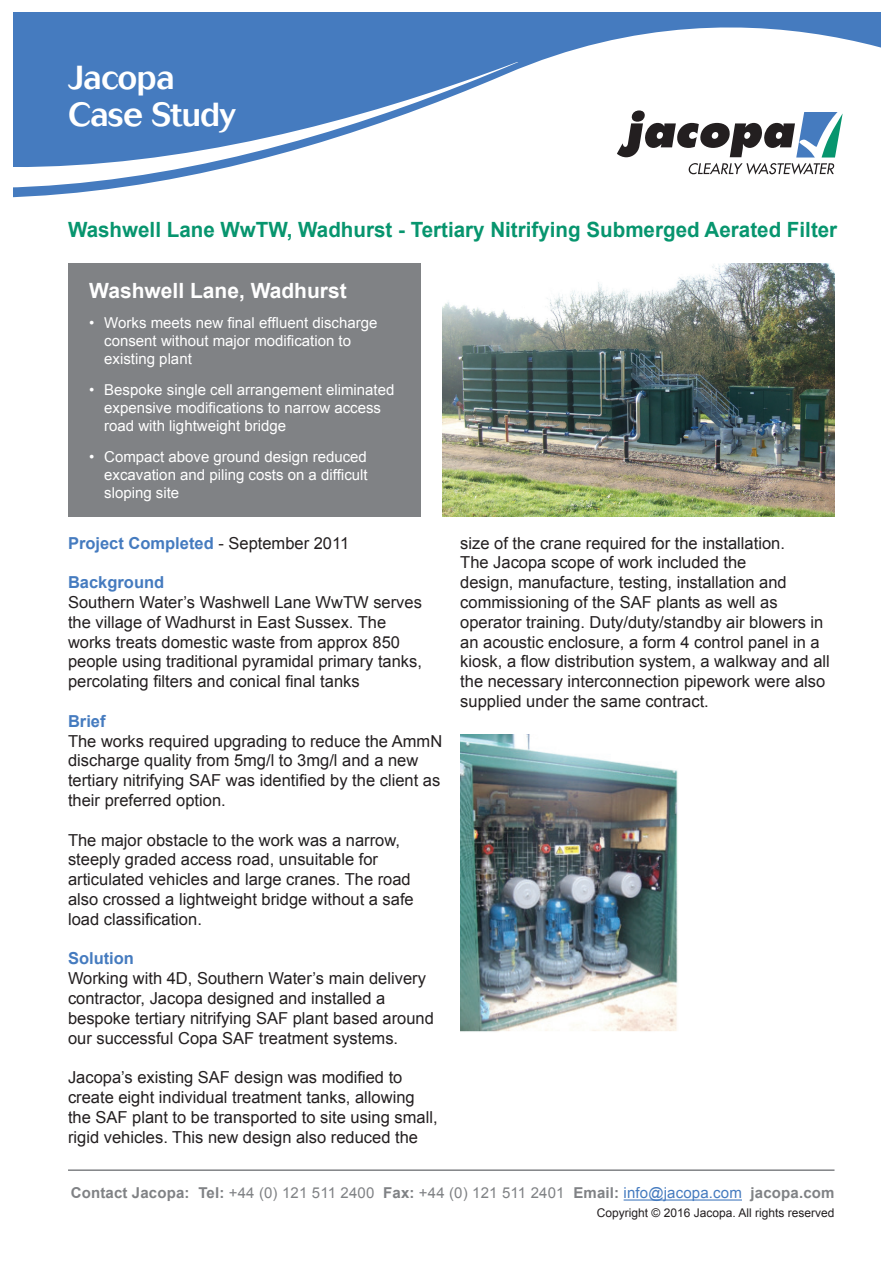
<style>
.page{position:relative;width:893px;height:1263px;background:#fff}
.page>*{position:absolute;margin:0;border:0;box-sizing:border-box;transform-origin:0 0}
.t1{font:500 33px/37.5px "Cosmos";letter-spacing:-.02em;color:#fff}
.t2{font:700 21px "Arial";color:#07956e}
.t3{font:700 21px "Arial";color:#fff}
.t4{font:16.5px/19.8px "Arial";color:#231f20}
.t5{font:700 16.5px "Arial";color:#457bbf}
.t6{font:15px/18px "Arial";color:#fff}
.t7{font:700 15px "Arial";letter-spacing:.01em;color:#808285}
.t8{font:12px "Arial";color:#231f20}
.s1{font-weight:400;color:#231f20}
.s2{font-weight:400}
.s3{font-weight:400;color:#457bbf}
</style>
<div class="page">
<div style="left:13px;top:13px;width:867px;height:195px;background:#457bbf"></div>
<svg style="left:13px;top:17px;width:868px;height:191px"></svg>
<svg style="left:156px;top:49px;width:725px;height:159px;fill:#fff"></svg>
<svg style="left:617px;top:110px;width:226px;height:64px;background:#b1b6ba"></svg>
<div style="left:68px;top:264px;width:353px;height:253px;background:#808285"></div>
<hr style="left:624px;top:1199px;width:118px;height:1px;background:#457bbf">
<hr style="left:68px;top:1169px;width:766px;height:2px;background:#808285">
<img style="left:460px;top:735px;width:218px;height:297px">
<img style="left:442px;top:264px;width:392px;height:253px">
<h1 class="t1" style="left:68px;top:59px;width:169px">Jacopa<br>Case Study</h1>
<p class="t2" style="left:68px;top:216px;width:771px">Washwell Lane WwTW, Wadhurst - Tertiary Nitrifying Submerged Aerated Filter</p>
<p class="t3" style="left:89px;top:276px;width:259px">Washwell Lane, Wadhurst</p>
<p class="t6" style="left:104px;top:314px;width:275px;text-indent:-15px">• Works meets new final effluent discharge consent without major modification to existing plant</p>
<p class="t6" style="left:104px;top:381px;width:292px;text-indent:-15px">• Bespoke single cell arrangement eliminated expensive modifications to narrow access road with lightweight bridge</p>
<p class="t6" style="left:104px;top:448px;width:265px;text-align:justify;text-indent:-15px">• Compact above ground design reduced excavation and piling costs on a difficult sloping site</p>
<p class="t5" style="left:68px;top:532px;width:283px">Project Completed <span class="s1">- September 2011</span></p>
<p class="t5" style="left:68px;top:571px;width:98px">Background</p>
<p class="t4" style="left:68px;top:592px;width:355px">Southern Water’s Washwell Lane WwTW serves the village of Wadhurst in East Sussex. The works treats domestic waste from approx 850 people using traditional pyramidal primary tanks, percolating filters and conical final tanks</p>
<p class="t5" style="left:68px;top:710px;width:39px">Brief</p>
<p class="t4" style="left:68px;top:731px;width:376px">The works required upgrading to reduce the AmmN discharge quality from 5mg/l to 3mg/l and a new tertiary nitrifying SAF was identified by the client as their preferred option.</p>
<p class="t4" style="left:68px;top:830px;width:347px">The major obstacle to the work was a narrow, steeply graded access road, unsuitable for articulated vehicles and large cranes. The road also crossed a lightweight bridge without a safe load classification.</p>
<p class="t5" style="left:68px;top:948px;width:67px">Solution</p>
<p class="t4" style="left:68px;top:969px;width:367px">Working with 4D, Southern Water’s main delivery contractor, Jacopa designed and installed a bespoke tertiary nitrifying SAF plant based around our successful Copa SAF treatment systems.</p>
<p class="t4" style="left:68px;top:1068px;width:371px">Jacopa’s existing SAF design was modified to create eight individual treatment tanks, allowing the SAF plant to be transported to site using small, rigid vehicles. This new design also reduced the</p>
<p class="t4" style="left:460px;top:533px;width:371px">size of the crane required for the installation.<br>The Jacopa scope of work included the<br>design, manufacture, testing, installation and commissioning of the SAF plants as well as operator training. Duty/duty/standby air blowers in an acoustic enclosure, a form 4 control panel in a kiosk, a flow distribution system, a walkway and all the necessary interconnection pipework were also supplied under the same contract.</p>
<p class="t7" style="left:71px;top:1183px;width:765px">Contact Jacopa: Tel: <span class="s2">+44 (0) 121 511 2400</span> Fax: <span class="s2">+44 (0) 121 511 2401</span> Email: <span class="s3">info@jacopa.com</span> jacopa.com</p>
<p class="t8" style="left:597px;top:1205px;width:239px">Copyright © 2016 Jacopa. All rights reserved</p>
</div>
